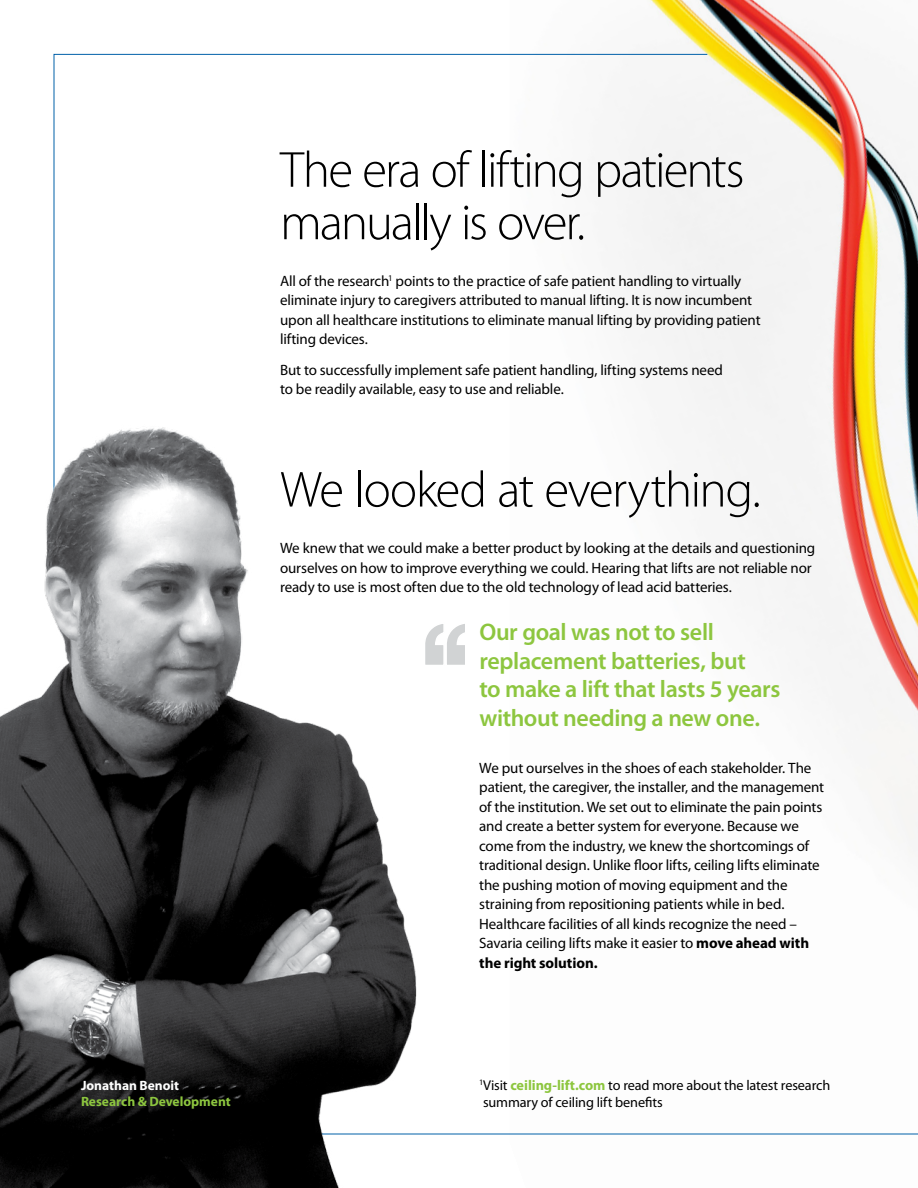
<style>
.page{position:relative;width:918px;height:1188px;background:#fff}
.page>*{position:absolute;margin:0;border:0;box-sizing:border-box;transform-origin:0 0}
.t1{font:300 51px/52.5px "Myriad Pro";letter-spacing:-.035em;color:#000}
.t2{font:600 24px/28.5px "Myriad Pro";letter-spacing:-.015em;color:#8dc63f}
.t3{font:15px/19.5px "Myriad Pro";letter-spacing:-.01em;color:#000}
.t4{font:14.25px/16.5px "Myriad Pro";letter-spacing:-.01em;color:#000}
.t5{font:700 13.5px "Myriad Pro";color:#8dc63f}
.t6{font:700 13.5px "Myriad Pro";color:#fff}
.s1{font-weight:700}
.s2{font-weight:700;color:#8dc63f}
</style>
<div class="page">
<img style="left:510px;top:0;width:408px;height:857px">
<svg style="left:564px;top:1133px;width:354px;height:2px"></svg>
<svg style="left:53px;top:54px;width:655px;height:455px"></svg>
<img style="left:0;top:253px;width:564px;height:935px">
<svg style="left:423px;top:621px;width:44px;height:46px"></svg>
<p class="t6" style="left:81px;top:1076px;width:100px">Jonathan Benoit</p>
<p class="t5" style="left:81px;top:1093px;width:151px">Research &amp; Development</p>
<h1 class="t1" style="left:280px;top:143px;width:466px">The era of lifting patients manually is over.</h1>
<p class="t3" style="left:280px;top:271px;width:482px">All of the research<sup>1</sup> points to the practice of safe patient handling to virtually eliminate injury to caregivers attributed to manual lifting. It is now incumbent upon all healthcare institutions to eliminate manual lifting by providing patient lifting devices.</p>
<p class="t3" style="left:280px;top:360px;width:444px">But to successfully implement safe patient handling, lifting systems need to be readily available, easy to use and reliable.</p>
<h1 class="t1" style="left:280px;top:463px;width:482px">We looked at everything.</h1>
<p class="t3" style="left:280px;top:538px;width:537px">We knew that we could make a better product by looking at the details and questioning ourselves on how to improve everything we could. Hearing that lifts are not reliable nor ready to use is most often due to the old technology of lead acid batteries.</p>
<h2 class="t2" style="left:479px;top:617px;width:303px">Our goal was not to sell replacement batteries, but<br>to make a lift that lasts 5 years without needing a new one.</h2>
<p class="t3" style="left:479px;top:758px;width:347px">We put ourselves in the shoes of each stakeholder. The patient, the caregiver, the installer, and the management of the institution. We set out to eliminate the pain points and create a better system for everyone. Because we come from the industry, we knew the shortcomings of traditional design. Unlike floor lifts, ceiling lifts eliminate the pushing motion of moving equipment and the straining from repositioning patients while in bed.<br>Healthcare facilities of all kinds recognize the need – Savaria ceiling lifts make it easier to <span class="s1">move ahead with the right solution.</span></p>
<p class="t4" style="left:479px;top:1077px;width:353px"><sup>1</sup>Visit <span class="s2">ceiling-lift.com</span> to read more about the latest research summary of ceiling lift benefits</p>
</div>
